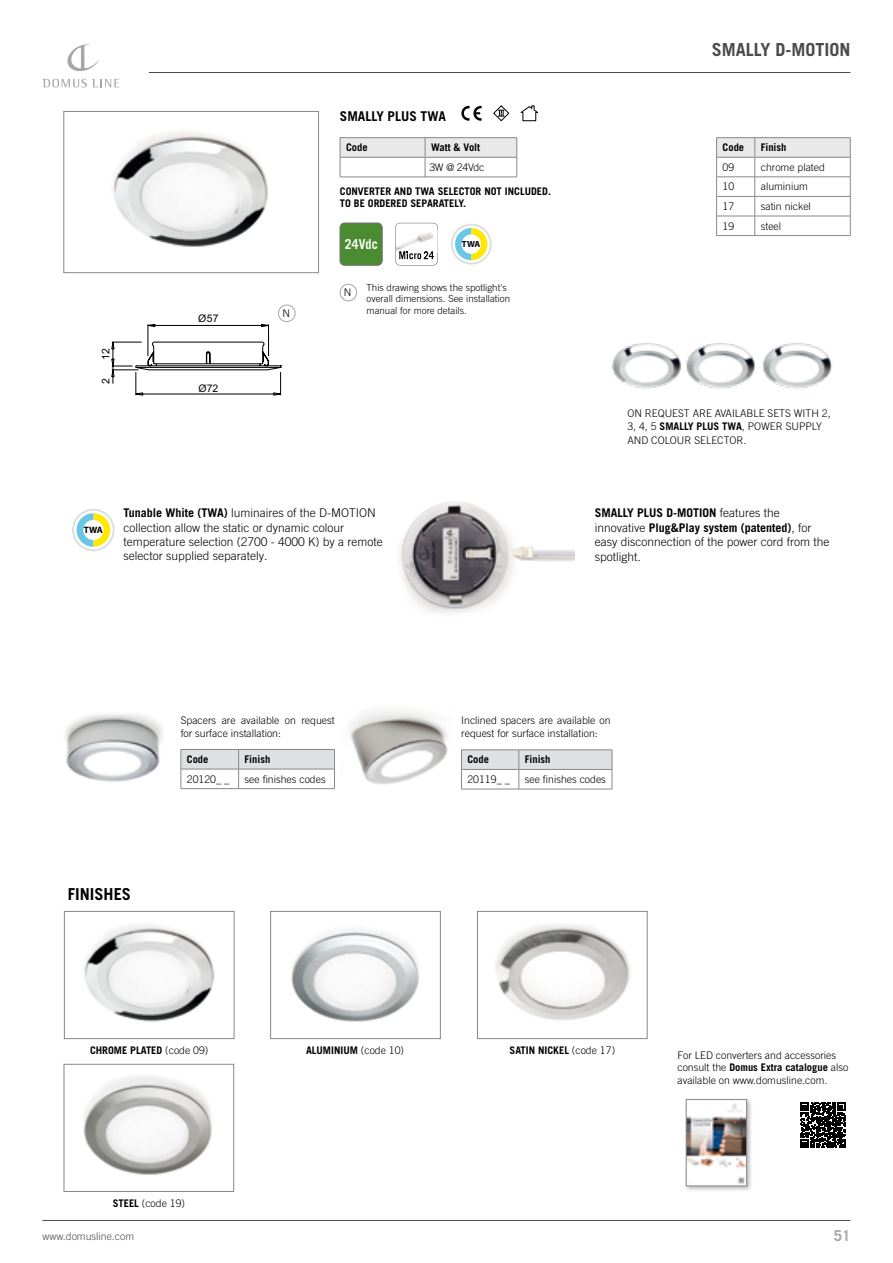
<style>
.page{position:relative;width:893px;height:1263px;background:#fff}
.page>*{position:absolute;margin:0;border:0;box-sizing:border-box;transform-origin:0 0}
.t1{font:700 18px "Trade Gothic LT Pro";color:#4b4b4d}
.t2{font:700 16.5px "Trade Gothic LT Pro";color:#000}
.t3{font:700 15px "Trade Gothic LT Pro";color:#a5a6a8}
.t4{font:700 13.8px "Trade Gothic LT Pro";letter-spacing:.015em;color:#fff;scale:.87 1}
.t5{font:700 13.5px "Trade Gothic LT Pro";color:#000}
.Nomi_prodotti{font:300 12px/14.2px "Trade Gothic LT Pro";color:#000}
.Nomi_prodotti-2{font:300 10.5px/12.6px "Trade Gothic LT Pro";color:#000}
.t6{font:700 10.5px "Trade Gothic LT Pro";color:#000}
.t7{font:300 10.5px "Trade Gothic LT Pro";color:#4b4b4d}
.t8{font:10.5px "Arial";color:#000}
.N{font:300 10.5px "Trade Gothic LT Pro";color:#000}
.t9{font:300 9.75px/11.2px "Trade Gothic LT Pro";color:#000}
.t10{font:700 9.3px "Myriad Pro";color:#000}
.t11{font:700 8.85px "Myriad Pro";color:#000}
.s1{font-weight:700}
.s2{font-weight:300}
</style>
<div class="page">
<hr style="left:43px;top:1220px;width:807px;height:1px;background:#4b4b4d">
<hr style="left:149px;top:72px;width:701px;height:1px;background:#4b4b4d">
<svg style="left:67px;top:44px;width:32px;height:27px"></svg>
<svg style="left:43px;top:79px;width:76px;height:8px"></svg>
<div style="left:278px;top:305px;width:17px;height:17px;border:1px solid #a5a6a8;border-radius:50%"></div>
<div style="left:685px;top:1098px;width:67px;height:93px;background:#000;opacity:.3"></div>
<img style="left:688px;top:1101px;width:57px;height:83px">
<div style="left:686px;top:1099px;width:61px;height:87px;border:1px solid #87888a"></div>
<svg style="left:111px;top:324px;width:171px;height:71px"></svg>
<img style="left:113px;top:132px;width:155px;height:115px">
<div style="left:64px;top:111px;width:255px;height:162px;border:1px solid #87888a"></div>
<img style="left:65px;top:713px;width:98px;height:69px">
<img style="left:349px;top:710px;width:99px;height:75px">
<img style="left:83px;top:1076px;width:129px;height:99px">
<div style="left:64px;top:1064px;width:170px;height:128px;border:1px solid #87888a"></div>
<img style="left:291px;top:929px;width:128px;height:93px">
<div style="left:270px;top:911px;width:171px;height:128px;border:1px solid #87888a"></div>
<img style="left:84px;top:924px;width:131px;height:98px">
<div style="left:64px;top:911px;width:170px;height:128px;border:1px solid #87888a"></div>
<img style="left:495px;top:924px;width:135px;height:97px">
<div style="left:477px;top:911px;width:170px;height:128px;border:1px solid #87888a"></div>
<svg style="left:520px;top:105px;width:18px;height:16px"></svg>
<svg style="left:493px;top:105px;width:17px;height:16px"></svg>
<svg style="left:461px;top:106px;width:21px;height:15px"></svg>
<div style="left:340px;top:284px;width:17px;height:17px;border:1px solid #a5a6a8;border-radius:50%"></div>
<svg style="left:395px;top:223px;width:43px;height:42px"></svg>
<div style="left:340px;top:223px;width:42px;height:42px;background:#4b8b31;border-radius:5px"></div>
<div style="left:340px;top:223px;width:42px;height:42px;border:1px solid #707172;border-radius:5px"></div>
<svg style="left:451px;top:224px;width:41px;height:41px"></svg>
<svg style="left:72px;top:509px;width:43px;height:42px"></svg>
<img style="left:611px;top:343px;width:221px;height:46px">
<img style="left:400px;top:502px;width:175px;height:112px">
<hr style="left:716px;top:137px;width:39px;height:1px;background:#87888a">
<hr style="left:755px;top:137px;width:95px;height:1px;background:#87888a">
<svg style="left:716px;top:138px;width:135px;height:97px"></svg>
<hr style="left:716px;top:235px;width:39px;height:1px;background:#87888a">
<hr style="left:755px;top:235px;width:95px;height:1px;background:#87888a">
<hr style="left:340px;top:137px;width:85px;height:1px;background:#87888a">
<hr style="left:425px;top:137px;width:92px;height:1px;background:#87888a">
<svg style="left:340px;top:138px;width:178px;height:39px"></svg>
<hr style="left:340px;top:177px;width:85px;height:1px;background:#87888a">
<hr style="left:425px;top:177px;width:92px;height:1px;background:#87888a">
<hr style="left:461px;top:789px;width:58px;height:1px;background:#87888a">
<hr style="left:519px;top:789px;width:93px;height:1px;background:#87888a">
<svg style="left:461px;top:750px;width:152px;height:39px"></svg>
<hr style="left:181px;top:788px;width:58px;height:1px;background:#87888a">
<hr style="left:239px;top:788px;width:96px;height:1px;background:#87888a">
<svg style="left:181px;top:749px;width:154px;height:39px"></svg>
<svg style="left:800px;top:1102px;width:45px;height:46px"></svg>
<p class="t8" style="left:100px;top:360px;width:13px;rotate:-90deg">12</p>
<p class="t8" style="left:100px;top:384px;width:7px;rotate:-90deg">2</p>
<p class="t8" style="left:198px;top:312px;width:22px">Ø57</p>
<p class="t8" style="left:199px;top:382px;width:21px">Ø72</p>
<p class="N" style="left:282px;top:307px;width:9px">N</p>
<p class="t5" style="left:340px;top:108px;width:108px">SMALLY PLUS TWA</p>
<p class="t6" style="left:346px;top:141px;width:23px">Code</p>
<p class="t6" style="left:431px;top:141px;width:51px">Watt &amp; Volt</p>
<p class="Nomi_prodotti-2" style="left:429px;top:161px;width:57px">3W @ 24Vdc</p>
<p class="t6" style="left:340px;top:184px;width:213px">CONVERTER AND TWA SELECTOR NOT INCLUDED.</p>
<p class="t6" style="left:340px;top:197px;width:128px">TO BE ORDERED SEPARATELY.</p>
<p class="t4" style="left:345px;top:236px;width:39px">24Vdc</p>
<p class="t11" style="left:462px;top:239px;width:20px">TWA</p>
<p class="N" style="left:344px;top:286px;width:9px">N</p>
<p class="t9" style="left:367px;top:282px;width:145px">This drawing shows the spotlight's overall dimensions. See installation manual for more details.</p>
<p class="t1" style="left:712px;top:38px;width:140px">SMALLY D-MOTION</p>
<p class="t6" style="left:723px;top:141px;width:23px">Code</p>
<p class="t6" style="left:761px;top:141px;width:27px">Finish</p>
<p class="Nomi_prodotti-2" style="left:723px;top:161px;width:13px">09</p>
<p class="Nomi_prodotti-2" style="left:761px;top:161px;width:66px">chrome plated</p>
<p class="Nomi_prodotti-2" style="left:723px;top:180px;width:13px">10</p>
<p class="Nomi_prodotti-2" style="left:761px;top:180px;width:49px">aluminium</p>
<p class="Nomi_prodotti-2" style="left:723px;top:200px;width:13px">17</p>
<p class="Nomi_prodotti-2" style="left:761px;top:200px;width:52px">satin nickel</p>
<p class="Nomi_prodotti-2" style="left:723px;top:219px;width:13px">19</p>
<p class="Nomi_prodotti-2" style="left:761px;top:219px;width:22px">steel</p>
<p class="Nomi_prodotti-2" style="left:627px;top:406px;width:205px;line-height:13.5px">ON REQUEST ARE AVAILABLE SETS WITH 2,<br>3, 4, 5 <span class="s1">SMALLY PLUS TWA</span>, POWER SUPPLY<br>AND COLOUR SELECTOR.</p>
<p class="t10" style="left:84px;top:524px;width:21px">TWA</p>
<p class="Nomi_prodotti" style="left:123px;top:506px;width:261px"><span class="s1">Tunable White (TWA)</span> luminaires of the D-MOTION collection allow the static or dynamic colour temperature selection (2700 - 4000 K) by a remote selector supplied separately.</p>
<p class="Nomi_prodotti" style="left:595px;top:506px;width:236px"><span class="s1">SMALLY PLUS D-MOTION</span> features the innovative <span class="s1">Plug&amp;Play system (patented)</span>, for easy disconnection of the power cord from the spotlight.</p>
<p class="Nomi_prodotti-2" style="left:181px;top:714px;width:156px">Spacers are available on request for surface installation:</p>
<p class="Nomi_prodotti-2" style="left:461px;top:714px;width:151px">Inclined spacers are available on request for surface installation:</p>
<p class="t6" style="left:187px;top:753px;width:23px">Code</p>
<p class="t6" style="left:245px;top:753px;width:27px">Finish</p>
<p class="Nomi_prodotti-2" style="left:187px;top:772px;width:44px">20120_ _</p>
<p class="Nomi_prodotti-2" style="left:245px;top:772px;width:83px">see finishes codes</p>
<p class="t6" style="left:467px;top:753px;width:23px">Code</p>
<p class="t6" style="left:525px;top:753px;width:27px">Finish</p>
<p class="Nomi_prodotti-2" style="left:467px;top:773px;width:44px">20119_ _</p>
<p class="Nomi_prodotti-2" style="left:525px;top:773px;width:83px">see finishes codes</p>
<p class="t2" style="left:68px;top:884px;width:65px">FINISHES</p>
<p class="t6" style="left:90px;top:1044px;width:120px">CHROME PLATED <span class="s2">(code 09)</span></p>
<p class="t6" style="left:306px;top:1044px;width:100px">ALUMINIUM <span class="s2">(code 10)</span></p>
<p class="t6" style="left:509px;top:1044px;width:107px">SATIN NICKEL <span class="s2">(code 17)</span></p>
<p class="Nomi_prodotti-2" style="left:677px;top:1048px;width:172px">For LED converters and accessories consult the <span class="s1">Domus Extra catalogue</span> also available on www.domusline.com.</p>
<p class="Nomi_prodotti-2" style="left:113px;top:1197px;width:74px"><span class="s1">STEEL</span> (code 19)</p>
<p class="t7" style="left:43px;top:1230px;width:93px">www.domusline.com</p>
<p class="t3" style="left:834px;top:1226px;width:18px">51</p>
</div>
